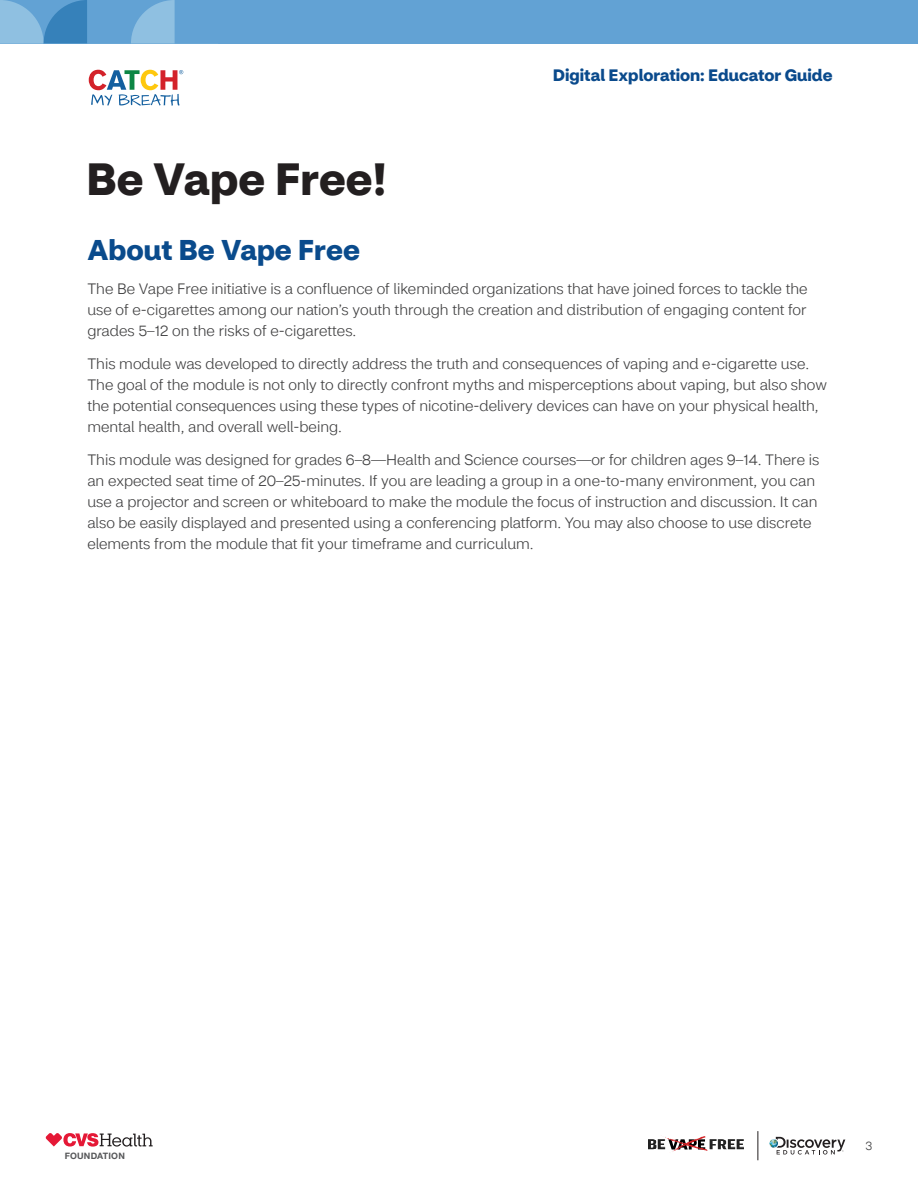
<style>
.page{position:relative;width:918px;height:1188px;background:#fff}
.page>*{position:absolute;margin:0;border:0;box-sizing:border-box;transform-origin:0 0}
.Main_Headline{font:700 45px "CVS Health Sans";color:#231f20}
.Subhead{font:700 28.5px "CVS Health Sans";color:#0a4b8c}
.t1{font:700 16.5px "CVS Health Sans";color:#0a4a8c}
.Body{font:300 15px/21px "CVS Health Sans";color:#3e3e3f}
.t2{font:300 12px "CVS Health Sans";color:#3e3e3f}
.t3{font:700 8.85px "Helvetica Neue";letter-spacing:.025em;color:#57585a}
</style>
<div class="page">
<svg style="left:46px;top:1133px;width:107px;height:14px"></svg>
<div style="left:0;top:0;width:918px;height:44px;background:#62a2d4"></div>
<svg style="left:0;top:0;width:175px;height:44px"></svg>
<svg style="left:89px;top:70px;width:94px;height:36px"></svg>
<svg style="left:769px;top:1137px;width:76px;height:18px"></svg>
<svg style="left:758px;top:1131px;width:1px;height:29px"></svg>
<img style="left:649px;top:1139px;width:94px;height:11px">
<svg style="left:659px;top:1136px;width:50px;height:16px"></svg>
<p class="t1" style="left:553px;top:65px;width:281px">Digital Exploration: Educator Guide</p>
<p class="Main_Headline" style="left:86px;top:151px;width:302px">Be Vape Free!</p>
<p class="Subhead" style="left:87px;top:232px;width:274px">About Be Vape Free</p>
<p class="Body" style="left:87px;top:278px;width:722px;text-align:justify">The Be Vape Free initiative is a confluence of likeminded organizations that have joined forces to tackle the use of e-cigarettes among our nation’s youth through the creation and distribution of engaging content for grades 5–12 on the risks of e-cigarettes.</p>
<p class="Body" style="left:87px;top:353px;width:741px">This module was developed to directly address the truth and consequences of vaping and e-cigarette use.<br>The goal of the module is not only to directly confront myths and misperceptions about vaping, but also show the potential consequences using these types of nicotine-delivery devices can have on your physical health, mental health, and overall well-being.</p>
<p class="Body" style="left:87px;top:449px;width:734px">This module was designed for grades 6–8—Health and Science courses—or for children ages 9–14. There is an expected seat time of 20–25-minutes. If you are leading a group in a one-to-many environment, you can use a projector and screen or whiteboard to make the module the focus of instruction and discussion. It can also be easily displayed and presented using a conferencing platform. You may also choose to use discrete elements from the module that fit your timeframe and curriculum.</p>
<p class="t3" style="left:65px;top:1149px;width:62px">FOUNDATION</p>
<p class="t2" style="left:865px;top:1139px;width:8px">3</p>
</div>
